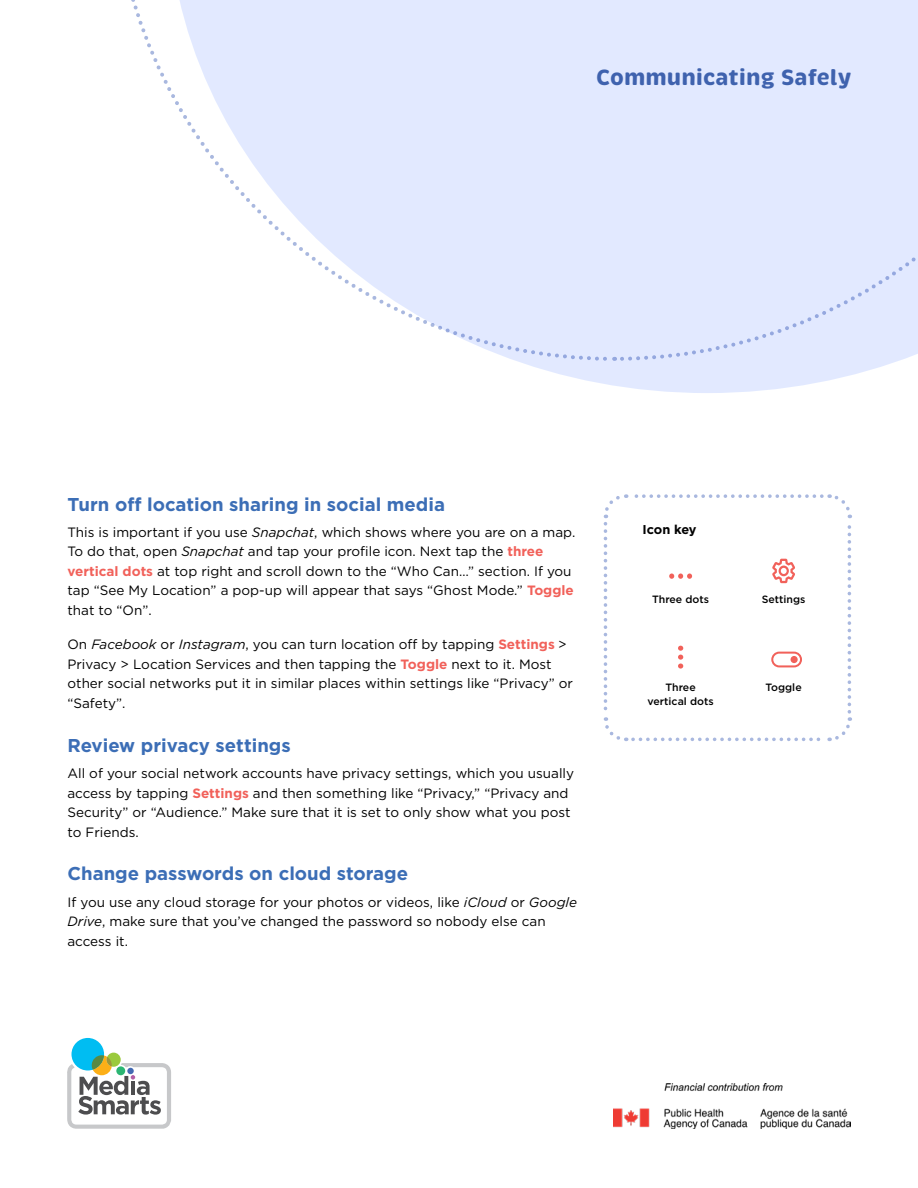
<style>
.page{position:relative;width:918px;height:1188px;background:#fff}
.page>*{position:absolute;margin:0;border:0;box-sizing:border-box;transform-origin:0 0}
.page_title{font:700 22.5px "Brevia";color:#3f62ae}
.command_title{font:700 18.6px "Gotham";color:#3c6eb6}
.command_description{font:13.5px/19.5px "Gotham";color:#000}
.command_description-2{font:700 12.75px "Gotham";letter-spacing:-.015em;color:#000}
.main_body_text{font:500 10.5px/13.4px "Gotham";color:#000;text-align:center}
.s1{font-style:italic}
.s2{font-weight:700;color:#f1615a}
</style>
<div class="page">
<img style="left:73px;top:1037px;width:30px;height:10px">
<div style="left:107px;top:1053px;width:14px;height:14px;background:#9aca3c;border-radius:50%"></div>
<div style="left:72px;top:1038px;width:32px;height:33px;background:#00bdf2;border-radius:50%"></div>
<svg style="left:67px;top:1055px;width:104px;height:74px"></svg>
<img style="left:614px;top:1083px;width:236px;height:45px">
<svg style="left:520px;top:0;width:374px;height:393px;fill:#e2e9ff"></svg>
<svg style="left:131px;top:0;width:483px;height:362px"></svg>
<div style="left:618px;top:0;width:300px;height:362px;background:#e2e9ff"></div>
<svg style="left:603px;top:494px;width:249px;height:248px"></svg>
<p class="page_title" style="left:596px;top:64px;width:256px">Communicating Safely</p>
<p class="command_title" style="left:68px;top:492px;width:379px">Turn off location sharing in social media</p>
<p class="command_description" style="left:68px;top:522px;width:509px">This is important if you use <span class="s1">Snapchat</span>, which shows where you are on a map.<br>To do that, open <span class="s1">Snapchat</span> and tap your profile icon. Next tap the <span class="s2">three vertical dots</span> at top right and scroll down to the “Who Can…” section. If you tap “See My Location” a pop-up will appear that says “Ghost Mode.” <span class="s2">Toggle </span>that to “On”.</p>
<p class="command_description" style="left:68px;top:635px;width:507px">On <span class="s1">Facebook</span> or <span class="s1">Instagram</span>, you can turn location off by tapping <span class="s2">Settings</span> &gt; Privacy &gt; Location Services and then tapping the <span class="s2">Toggle</span> next to it. Most other social networks put it in similar places within settings like “Privacy” or “Safety”.</p>
<p class="command_title" style="left:68px;top:733px;width:225px">Review privacy settings</p>
<p class="command_description" style="left:68px;top:763px;width:508px">All of your social network accounts have privacy settings, which you usually access by tapping <span class="s2">Settings</span> and then something like “Privacy,” “Privacy and Security” or “Audience.” Make sure that it is set to only show what you post to Friends.</p>
<p class="command_title" style="left:68px;top:861px;width:342px">Change passwords on cloud storage</p>
<p class="command_description" style="left:68px;top:892px;width:511px">If you use any cloud storage for your photos or videos, like <span class="s1">iCloud</span> or <span class="s1">Google<br>Drive</span>, make sure that you’ve changed the password so nobody else can access it.</p>
<p class="command_description-2" style="left:642px;top:521px;width:56px">Icon key</p>
<p class="main_body_text" style="left:652px;top:592px;width:58px">Three dots</p>
<p class="main_body_text" style="left:762px;top:592px;width:45px">Settings</p>
<p class="main_body_text" style="left:648px;top:681px;width:68px">Three vertical dots</p>
<p class="main_body_text" style="left:766px;top:681px;width:38px">Toggle</p>
</div>
